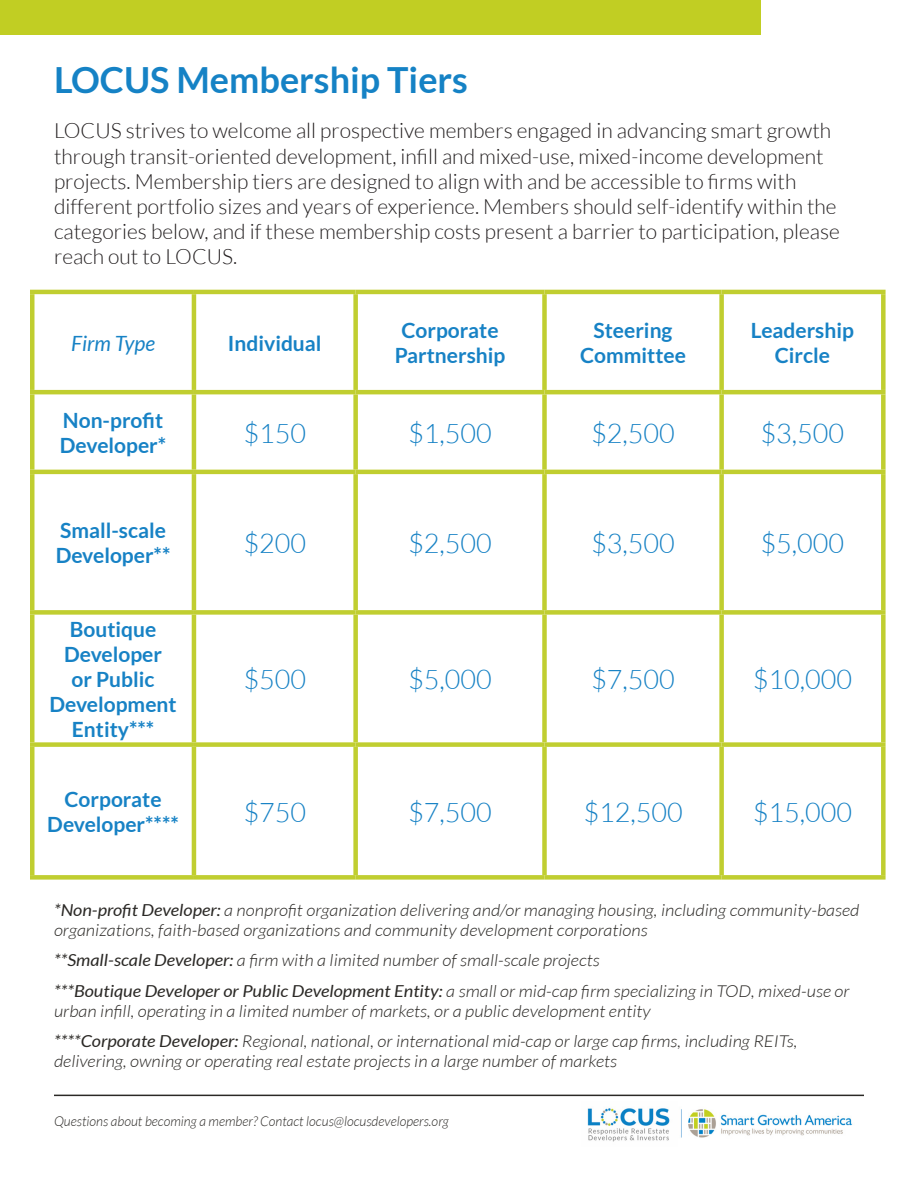
<style>
.page{position:relative;width:918px;height:1188px;background:#fff}
.page>*{position:absolute;margin:0;border:0;box-sizing:border-box;transform-origin:0 0}
.t1{font:700 36px "Lato";color:#1582c5}
.Key_Points_body{font:300 27px "Lato";color:#1782c5}
.t2{font:300 21px/25.2px "Lato";color:#231f20}
.Key_Points_body-2{font:700 21px/25.2px "Lato";color:#1782c5;text-align:center}
.Key_Points_body-3{font:italic 21px "Lato";color:#1782c5}
.Key_Points_body-4{font:italic 300 16.5px/19.8px "Lato";color:#2b2926;scale:1.1 1}
.body{font:italic 300 13.5px "Lato";color:#2b2926}
.s1{font-weight:400}
</style>
<div class="page">
<img style="left:587px;top:1108px;width:266px;height:34px">
<hr style="left:54px;top:1095px;width:810px;height:1px;background:#2b2926">
<div style="left:0;top:0;width:761px;height:34px;background:#c1ce23"></div>
<hr style="left:30px;top:290px;width:164px;height:4px;background:#c0ce30">
<div style="left:30px;top:294px;width:5px;height:96px;background:#c0ce30"></div>
<hr style="left:194px;top:290px;width:162px;height:4px;background:#c0ce30">
<hr style="left:192px;top:294px;width:4px;height:96px;background:#c0ce30">
<hr style="left:356px;top:290px;width:188px;height:4px;background:#c0ce30">
<div style="left:353px;top:294px;width:5px;height:96px;background:#c0ce30"></div>
<hr style="left:544px;top:290px;width:178px;height:4px;background:#c0ce30">
<div style="left:542px;top:294px;width:5px;height:96px;background:#c0ce30"></div>
<hr style="left:722px;top:290px;width:164px;height:4px;background:#c0ce30">
<div style="left:719px;top:294px;width:5px;height:96px;background:#c0ce30"></div>
<div style="left:881px;top:294px;width:5px;height:96px;background:#c0ce30"></div>
<hr style="left:30px;top:390px;width:164px;height:4px;background:#c0ce30">
<div style="left:30px;top:394px;width:5px;height:76px;background:#c0ce30"></div>
<hr style="left:194px;top:390px;width:162px;height:4px;background:#c0ce30">
<hr style="left:192px;top:394px;width:4px;height:76px;background:#c0ce30">
<hr style="left:356px;top:390px;width:188px;height:4px;background:#c0ce30">
<div style="left:353px;top:394px;width:5px;height:76px;background:#c0ce30"></div>
<hr style="left:544px;top:390px;width:178px;height:4px;background:#c0ce30">
<div style="left:542px;top:394px;width:5px;height:76px;background:#c0ce30"></div>
<hr style="left:722px;top:390px;width:164px;height:4px;background:#c0ce30">
<div style="left:719px;top:394px;width:5px;height:76px;background:#c0ce30"></div>
<div style="left:881px;top:394px;width:5px;height:76px;background:#c0ce30"></div>
<hr style="left:30px;top:470px;width:164px;height:4px;background:#c0ce30">
<div style="left:30px;top:474px;width:5px;height:136px;background:#c0ce30"></div>
<hr style="left:194px;top:470px;width:162px;height:4px;background:#c0ce30">
<hr style="left:192px;top:474px;width:4px;height:136px;background:#c0ce30">
<hr style="left:356px;top:470px;width:188px;height:4px;background:#c0ce30">
<div style="left:353px;top:474px;width:5px;height:136px;background:#c0ce30"></div>
<hr style="left:544px;top:470px;width:178px;height:4px;background:#c0ce30">
<div style="left:542px;top:474px;width:5px;height:136px;background:#c0ce30"></div>
<hr style="left:722px;top:470px;width:164px;height:4px;background:#c0ce30">
<div style="left:719px;top:474px;width:5px;height:136px;background:#c0ce30"></div>
<div style="left:881px;top:474px;width:5px;height:136px;background:#c0ce30"></div>
<div style="left:30px;top:610px;width:164px;height:5px;background:#c0ce30"></div>
<div style="left:30px;top:615px;width:5px;height:127px;background:#c0ce30"></div>
<div style="left:194px;top:610px;width:162px;height:5px;background:#c0ce30"></div>
<hr style="left:192px;top:615px;width:4px;height:127px;background:#c0ce30">
<div style="left:356px;top:610px;width:188px;height:5px;background:#c0ce30"></div>
<div style="left:353px;top:615px;width:5px;height:127px;background:#c0ce30"></div>
<div style="left:544px;top:610px;width:178px;height:5px;background:#c0ce30"></div>
<div style="left:542px;top:615px;width:5px;height:127px;background:#c0ce30"></div>
<div style="left:722px;top:610px;width:164px;height:5px;background:#c0ce30"></div>
<div style="left:719px;top:615px;width:5px;height:127px;background:#c0ce30"></div>
<div style="left:881px;top:615px;width:5px;height:127px;background:#c0ce30"></div>
<div style="left:30px;top:742px;width:164px;height:5px;background:#c0ce30"></div>
<div style="left:30px;top:747px;width:5px;height:128px;background:#c0ce30"></div>
<div style="left:194px;top:742px;width:162px;height:5px;background:#c0ce30"></div>
<hr style="left:192px;top:747px;width:4px;height:128px;background:#c0ce30">
<div style="left:356px;top:742px;width:188px;height:5px;background:#c0ce30"></div>
<div style="left:353px;top:747px;width:5px;height:128px;background:#c0ce30"></div>
<div style="left:544px;top:742px;width:178px;height:5px;background:#c0ce30"></div>
<div style="left:542px;top:747px;width:5px;height:128px;background:#c0ce30"></div>
<div style="left:722px;top:742px;width:164px;height:5px;background:#c0ce30"></div>
<div style="left:719px;top:747px;width:5px;height:128px;background:#c0ce30"></div>
<div style="left:881px;top:747px;width:5px;height:128px;background:#c0ce30"></div>
<div style="left:30px;top:875px;width:164px;height:5px;background:#c0ce30"></div>
<div style="left:194px;top:875px;width:162px;height:5px;background:#c0ce30"></div>
<div style="left:356px;top:875px;width:188px;height:5px;background:#c0ce30"></div>
<div style="left:544px;top:875px;width:178px;height:5px;background:#c0ce30"></div>
<div style="left:722px;top:875px;width:164px;height:5px;background:#c0ce30"></div>
<p class="t1" style="left:54px;top:60px;width:415px">LOCUS Membership Tiers</p>
<p class="t2" style="left:54px;top:118px;width:787px">LOCUS strives to welcome all prospective members engaged in advancing smart growth through transit-oriented development, infill and mixed-use, mixed-income development projects. Membership tiers are designed to align with and be accessible to firms with different portfolio sizes and years of experience. Members should self-identify within the categories below, and if these membership costs present a barrier to participation, please reach out to LOCUS.</p>
<p class="Key_Points_body-3" style="left:71px;top:331px;width:85px">Firm Type</p>
<p class="Key_Points_body-2" style="left:228px;top:330px;width:95px">Individual</p>
<p class="Key_Points_body-2" style="left:395px;top:317px;width:112px">Corporate<br>Partnership</p>
<p class="Key_Points_body-2" style="left:580px;top:317px;width:107px">Steering<br>Committee</p>
<p class="Key_Points_body-2" style="left:751px;top:317px;width:105px">Leadership<br>Circle</p>
<p class="Key_Points_body-2" style="left:60px;top:407px;width:108px;text-align:left">Non-profit<br>Developer*</p>
<p class="Key_Points_body" style="left:243px;top:419px;width:64px">$150</p>
<p class="Key_Points_body" style="left:408px;top:419px;width:85px">$1,500</p>
<p class="Key_Points_body" style="left:591px;top:419px;width:85px">$2,500</p>
<p class="Key_Points_body" style="left:761px;top:419px;width:85px">$3,500</p>
<p class="Key_Points_body-2" style="left:56px;top:517px;width:116px;text-align:left">Small-scale<br>Developer**</p>
<p class="Key_Points_body" style="left:243px;top:529px;width:64px">$200</p>
<p class="Key_Points_body" style="left:408px;top:529px;width:85px">$2,500</p>
<p class="Key_Points_body" style="left:591px;top:529px;width:85px">$3,500</p>
<p class="Key_Points_body" style="left:761px;top:529px;width:85px">$5,000</p>
<p class="Key_Points_body-2" style="left:50px;top:616px;width:129px">Boutique<br>Developer<br>or Public<br>Development<br>Entity***</p>
<p class="Key_Points_body" style="left:243px;top:665px;width:64px">$500</p>
<p class="Key_Points_body" style="left:408px;top:665px;width:85px">$5,000</p>
<p class="Key_Points_body" style="left:591px;top:665px;width:85px">$7,500</p>
<p class="Key_Points_body" style="left:753px;top:665px;width:101px">$10,000</p>
<p class="Key_Points_body-2" style="left:47px;top:786px;width:133px">Corporate<br>Developer****</p>
<p class="Key_Points_body" style="left:243px;top:798px;width:64px">$750</p>
<p class="Key_Points_body" style="left:408px;top:798px;width:85px">$7,500</p>
<p class="Key_Points_body" style="left:583px;top:798px;width:101px">$12,500</p>
<p class="Key_Points_body" style="left:753px;top:798px;width:101px">$15,000</p>
<p class="Key_Points_body-4" style="left:54px;top:901px;width:734px"><span class="s1">*Non-profit Developer:</span> a nonprofit organization delivering and/or managing housing, including community-based organizations, faith-based organizations and community development corporations</p>
<p class="Key_Points_body-4" style="left:54px;top:951px;width:498px"><span class="s1">**Small-scale Developer:</span> a firm with a limited number of small-scale projects</p>
<p class="Key_Points_body-4" style="left:54px;top:982px;width:725px"><span class="s1">***Boutique Developer or Public Development Entity:</span> a small or mid-cap firm specializing in TOD, mixed-use or urban infill, operating in a limited number of markets, or a public development entity</p>
<p class="Key_Points_body-4" style="left:54px;top:1032px;width:677px"><span class="s1">****Corporate Developer:</span> Regional, national, or international mid-cap or large cap firms, including REITs, delivering, owning or operating real estate projects in a large number of markets</p>
<p class="body" style="left:54px;top:1114px;width:396px">Questions about becoming a member? Contact locus@locusdevelopers.org</p>
</div>
